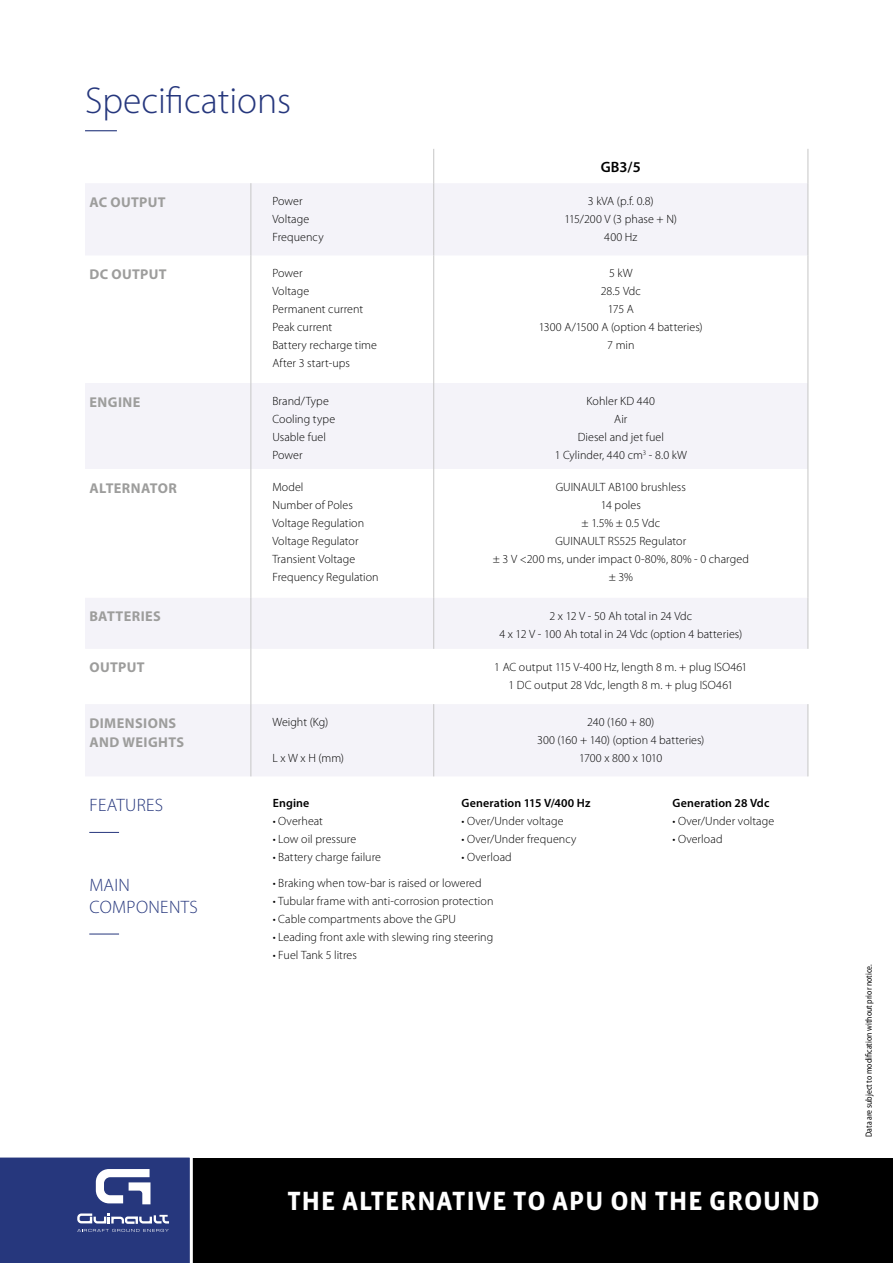
<style>
.page{position:relative;width:893px;height:1263px;background:#fff}
.page>*{position:absolute;margin:0;border:0;box-sizing:border-box;transform-origin:0 0}
.t1{font:300 37.5px "Myriad Pro";color:#26377d}
.t2{font:700 27px "Vista Sans";letter-spacing:.02em;color:#fff}
.t3{font:300 18px/21.6px "Myriad Pro";letter-spacing:.02em;color:#26377d}
.t4{font:600 15px "Myriad Pro";color:#000}
.t5{font:700 14.25px/19.5px "Myriad Pro";letter-spacing:.025em;color:#9d9d9c}
.t6{font:300 12px/18px "Myriad Pro";letter-spacing:.005em;color:#000;text-align:center}
.t7{font:600 12px "Myriad Pro";letter-spacing:.01em;color:#000}
.t8{font:9px "Myriad Pro";color:#000;scale:.87 1}
</style>
<div class="page">
<div style="left:0;top:1158px;width:893px;height:105px;background:#000"></div>
<svg style="left:0;top:1157px;width:193px;height:106px;background:#3a4989"></svg>
<svg style="left:85px;top:183px;width:723px;height:593px"></svg>
<hr style="left:433px;top:149px;width:1px;height:34px;background:#c6c6c6">
<hr style="left:808px;top:149px;width:1px;height:34px;background:#c6c6c6">
<hr style="left:251px;top:183px;width:1px;height:72px;background:#c6c6c6">
<hr style="left:433px;top:183px;width:1px;height:72px;background:#c6c6c6">
<hr style="left:808px;top:183px;width:1px;height:72px;background:#c6c6c6">
<hr style="left:251px;top:255px;width:1px;height:128px;background:#c6c6c6">
<hr style="left:433px;top:255px;width:1px;height:128px;background:#c6c6c6">
<hr style="left:808px;top:255px;width:1px;height:128px;background:#c6c6c6">
<hr style="left:251px;top:383px;width:1px;height:86px;background:#c6c6c6">
<hr style="left:433px;top:383px;width:1px;height:86px;background:#c6c6c6">
<hr style="left:808px;top:383px;width:1px;height:86px;background:#c6c6c6">
<hr style="left:251px;top:469px;width:1px;height:129px;background:#c6c6c6">
<hr style="left:433px;top:469px;width:1px;height:129px;background:#c6c6c6">
<hr style="left:808px;top:469px;width:1px;height:129px;background:#c6c6c6">
<hr style="left:251px;top:598px;width:1px;height:51px;background:#c6c6c6">
<hr style="left:433px;top:598px;width:1px;height:51px;background:#c6c6c6">
<hr style="left:808px;top:598px;width:1px;height:51px;background:#c6c6c6">
<hr style="left:251px;top:649px;width:1px;height:55px;background:#c6c6c6">
<hr style="left:251px;top:704px;width:1px;height:72px;background:#c6c6c6">
<hr style="left:433px;top:704px;width:1px;height:72px;background:#c6c6c6">
<hr style="left:808px;top:704px;width:1px;height:72px;background:#c6c6c6">
<hr style="left:85px;top:130px;width:32px;height:1px;background:#26377d">
<hr style="left:89px;top:832px;width:30px;height:1px;background:#26377d">
<hr style="left:89px;top:934px;width:30px;height:1px;background:#26377d">
<h1 class="t1" style="left:85px;top:80px;width:208px">Specifications</h1>
<p class="t4" style="left:601px;top:157px;width:41px">GB3/5</p>
<p class="t5" style="left:89px;top:192px;width:78px">AC OUTPUT</p>
<p class="t6" style="left:272px;top:192px;width:53px;text-align:left">Power<br>Voltage<br>Frequency</p>
<p class="t6" style="left:564px;top:192px;width:114px">3 kVA (p.f. 0.8)<br>115/200 V (3 phase + N)<br>400 Hz</p>
<p class="t5" style="left:89px;top:264px;width:79px">DC OUTPUT</p>
<p class="t6" style="left:272px;top:265px;width:106px;text-align:left">Power<br>Voltage<br>Permanent current<br>Peak current<br>Battery recharge time<br>After 3 start-ups</p>
<p class="t6" style="left:539px;top:265px;width:165px">5 kW<br>28.5 Vdc<br>175 A<br>1300 A/1500 A (option 4 batteries)<br>7 min</p>
<p class="t5" style="left:89px;top:392px;width:52px">ENGINE</p>
<p class="t6" style="left:272px;top:392px;width:64px;text-align:left">Brand/Type<br>Cooling type<br>Usable fuel<br>Power</p>
<p class="t6" style="left:555px;top:392px;width:134px">Kohler KD 440<br>Air<br>Diesel and jet fuel<br>1 Cylinder, 440 cm<sup>3</sup> - 8.0 kW</p>
<p class="t5" style="left:89px;top:477px;width:89px">ALTERNATOR</p>
<p class="t6" style="left:272px;top:478px;width:108px;text-align:left">Model<br>Number of Poles<br>Voltage Regulation<br>Voltage Regulator<br>Transient Voltage<br>Frequency Regulation</p>
<p class="t6" style="left:493px;top:478px;width:258px">GUINAULT AB100 brushless<br>14 poles<br>± 1.5% ± 0.5 Vdc<br>GUINAULT RS525 Regulator<br>± 3 V &lt;200 ms, under impact 0-80%, 80% - 0 charged ± 3%</p>
<p class="t5" style="left:89px;top:606px;width:73px">BATTERIES</p>
<p class="t6" style="left:499px;top:607px;width:244px">2 x 12 V - 50 Ah total in 24 Vdc<br>4 x 12 V - 100 Ah total in 24 Vdc (option 4 batteries)</p>
<p class="t5" style="left:89px;top:657px;width:57px">OUTPUT</p>
<p class="t6" style="left:494px;top:658px;width:255px">1 AC output 115 V-400 Hz, length 8 m. + plug ISO461<br>1 DC output 28 Vdc, length 8 m. + plug ISO461</p>
<p class="t5" style="left:89px;top:713px;width:96px">DIMENSIONS<br>AND WEIGHTS</p>
<p class="t6" style="left:272px;top:713px;width:58px">Weight (Kg)</p>
<p class="t6" style="left:272px;top:749px;width:73px">L x W x H (mm)</p>
<p class="t6" style="left:537px;top:713px;width:169px">240 (160 + 80)<br>300 (160 + 140) (option 4 batteries)<br>1700 x 800 x 1010</p>
<h3 class="t3" style="left:89px;top:795px;width:75px">FEATURES</h3>
<h3 class="t3" style="left:89px;top:875px;width:110px">MAIN<br>COMPONENTS</h3>
<p class="t7" style="left:273px;top:795px;width:38px">Engine</p>
<p class="t6" style="left:273px;top:812px;width:52px">• Overheat</p>
<p class="t6" style="left:273px;top:830px;width:85px">• Low oil pressure</p>
<p class="t6" style="left:273px;top:848px;width:110px">• Battery charge failure</p>
<p class="t7" style="left:462px;top:795px;width:130px">Generation 115 V/400 Hz</p>
<p class="t6" style="left:462px;top:812px;width:103px">• Over/Under voltage</p>
<p class="t6" style="left:462px;top:830px;width:116px">• Over/Under frequency</p>
<p class="t6" style="left:462px;top:848px;width:52px">• Overload</p>
<p class="t6" style="left:273px;top:874px;width:211px">• Braking when tow-bar is raised or lowered</p>
<p class="t6" style="left:273px;top:892px;width:222px">• Tubular frame with anti-corrosion protection</p>
<p class="t6" style="left:273px;top:910px;width:185px">• Cable compartments above the GPU</p>
<p class="t6" style="left:273px;top:928px;width:222px">• Leading front axle with slewing ring steering</p>
<p class="t6" style="left:273px;top:946px;width:86px">• Fuel Tank 5 litres</p>
<p class="t7" style="left:672px;top:795px;width:98px">Generation 28 Vdc</p>
<p class="t6" style="left:672px;top:812px;width:103px">• Over/Under voltage</p>
<p class="t6" style="left:672px;top:830px;width:52px">• Overload</p>
<h2 class="t2" style="left:287px;top:1187px;width:534px">THE ALTERNATIVE TO APU ON THE GROUND</h2>
<p class="t8" style="left:863px;top:1137px;width:200px;rotate:-90deg">Data are subject to modification without prior notice.</p>
</div>
